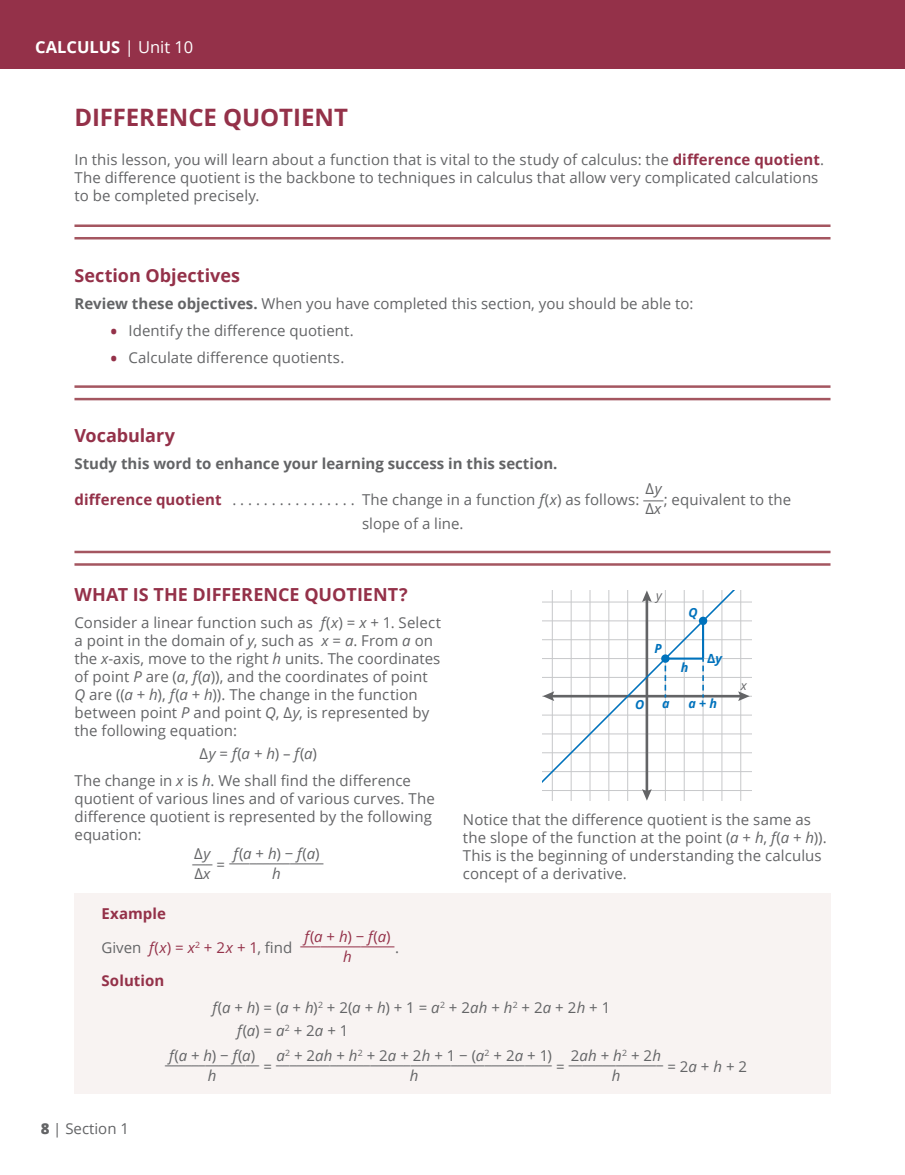
<style>
.page{position:relative;width:905px;height:1175px;background:#fff}
.page>*{position:absolute;margin:0;border:0;box-sizing:border-box;transform-origin:0 0}
.t1{font:700 24px "Open Sans";letter-spacing:-.005em;color:#943149}
.t2{font:700 18px "Open Sans";color:#943149}
.t3{font:700 16.5px "Open Sans";color:#fff}
.t4{font:15px/18px "Open Sans";letter-spacing:.005em;color:#636466}
.t5{font:700 15px "Open Sans";color:#636466}
.t6{font:700 15px "Open Sans";letter-spacing:.005em;color:#943149}
.t7{font:italic 15px/20.1px "Open Sans";color:#636466;text-align:center}
.t8{font:15px "Open Sans";color:#943149}
.t9{font:italic 15px/20.1px "Open Sans";color:#943149;text-align:center}
.t10{font:italic 700 12.6px "Open Sans";color:#0072bc}
.t11{font:italic 12.6px "Open Sans";color:#636466}
.t12{font:700 12.6px "Open Sans";color:#0072bc}
.s1{font-weight:400}
.s2{font-weight:700;color:#943149}
.s3{font-weight:700}
.s4{font-weight:700;font-size:18px;color:#943149}
.s5{font-weight:400;color:#636466}
.s6{font-style:italic}
.s7{font-style:normal}
.s8{font-style:italic;color:#943149}
.s9{color:#943149}
.s10{font-weight:800}
</style>
<div class="page">
<hr style="left:74px;top:385px;width:756px;height:3px;background:#a45660">
<hr style="left:74px;top:398px;width:756px;height:2px;background:#a45660">
<hr style="left:74px;top:224px;width:756px;height:3px;background:#a45660">
<hr style="left:74px;top:237px;width:756px;height:2px;background:#a45660">
<hr style="left:74px;top:550px;width:756px;height:3px;background:#a45660">
<hr style="left:74px;top:563px;width:756px;height:3px;background:#a45660">
<svg style="left:542px;top:590px;width:209px;height:210px"></svg>
<hr style="left:702px;top:621px;width:2px;height:37px;background:#0072bc">
<hr style="left:665px;top:657px;width:38px;height:2px;background:#0072bc">
<svg style="left:664px;top:663px;width:2px;height:34px"></svg>
<svg style="left:702px;top:658px;width:2px;height:39px"></svg>
<svg style="left:698px;top:616px;width:9px;height:9px"></svg>
<div style="left:661px;top:654px;width:8px;height:9px;background:#0072bc;border-radius:50%"></div>
<div style="left:74px;top:893px;width:756px;height:201px;background:#f8f3f2"></div>
<div style="left:0;top:0;width:904px;height:68px;background:#943149"></div>
<p class="t3" style="left:35px;top:35px;width:160px">CALCULUS <span class="s1">| Unit 10</span></p>
<h1 class="t1" style="left:74px;top:101px;width:275px">DIFFERENCE QUOTIENT</h1>
<p class="t4" style="left:74px;top:151px;width:751px">In this lesson, you will learn about a function that is vital to the study of calculus: the <span class="s2">difference quotient</span>.<br>The difference quotient is the backbone to techniques in calculus that allow very complicated calculations to be completed precisely.</p>
<p class="t2" style="left:74px;top:263px;width:167px">Section Objectives</p>
<p class="t4" style="left:74px;top:294px;width:620px"><span class="s3">Review these objectives.</span> When you have completed this section, you should be able to:</p>
<p class="t4" style="left:110px;top:321px;width:245px"><span class="s4">•</span> Identify the difference quotient.</p>
<p class="t4" style="left:110px;top:348px;width:235px"><span class="s4">•</span> Calculate difference quotients.</p>
<p class="t2" style="left:74px;top:423px;width:102px">Vocabulary</p>
<p class="t5" style="left:74px;top:453px;width:484px">Study this word to enhance your learning success in this section.</p>
<p class="t6" style="left:74px;top:489px;width:159px">difference quotient <span class="s5">................</span></p>
<p class="t4" style="left:362px;top:490px;width:279px">The change in a function <span class="s6">f</span>(<span class="s6">x</span>) as follows:</p>
<p class="t4" style="left:645px;top:479px;width:18px">∆<span class="s6">y</span></p>
<p class="t4" style="left:643px;top:485px;width:22px;line-height:15.6px">___ ∆<span class="s6">x</span></p>
<p class="t4" style="left:663px;top:490px;width:129px">; equivalent to the</p>
<p class="t4" style="left:362px;top:514px;width:103px">slope of a line.</p>
<p class="t2" style="left:74px;top:582px;width:334px">WHAT IS THE DIFFERENCE QUOTIENT?</p>
<p class="t4" style="left:74px;top:613px;width:368px">Consider a linear function such as <span class="s6">f</span>(<span class="s6">x</span>) = <span class="s6">x</span> + 1. Select a point in the domain of <span class="s6">y</span>, such as <span class="s6">x</span> = <span class="s6">a</span>. From <span class="s6">a</span> on the <span class="s6">x</span>-axis, move to the right <span class="s6">h</span> units. The coordinates of point <span class="s6">P</span> are (<span class="s6">a</span>, <span class="s6">f</span>(<span class="s6">a</span>)), and the coordinates of point <span class="s6">Q</span> are ((<span class="s6">a</span> + <span class="s6">h</span>), <span class="s6">f</span>(<span class="s6">a</span> + <span class="s6">h</span>)). The change in the function between point <span class="s6">P</span> and point <span class="s6">Q</span>, ∆<span class="s6">y</span>, is represented by the following equation:</p>
<p class="t4" style="left:74px;top:739px;width:338px;line-height:27px;text-indent:125px">∆<span class="s6">y</span> = <span class="s6">f</span>(<span class="s6">a</span> + <span class="s6">h</span>) – <span class="s6">f</span>(<span class="s6">a</span>)<br>The change in <span class="s6">x</span> is <span class="s6">h</span>. We shall find the difference</p>
<p class="t4" style="left:74px;top:789px;width:362px">quotient of various lines and of various curves. The</p>
<p class="t4" style="left:74px;top:807px;width:359px">difference quotient is represented by the following</p>
<p class="t4" style="left:74px;top:825px;width:69px">equation:</p>
<p class="t4" style="left:194px;top:844px;width:18px">∆<span class="s6">y</span></p>
<p class="t4" style="left:192px;top:849px;width:22px;line-height:15.6px">___ ∆<span class="s6">x</span></p>
<p class="t4" style="left:216px;top:855px;width:10px">=</p>
<p class="t4" style="left:229px;top:847px;width:96px">______________</p>
<p class="t7" style="left:233px;top:842px;width:87px">f<span class="s7">(</span>a <span class="s7">+</span> h<span class="s7">) −</span> f<span class="s7">(</span>a<span class="s7">) </span>h</p>
<p class="t6" style="left:101px;top:902px;width:66px">Example</p>
<p class="t4" style="left:101px;top:938px;width:192px">Given <span class="s8">f</span><span class="s9">(</span><span class="s8">x</span><span class="s9">) =</span> <span class="s8">x</span><sup>2</sup> <span class="s9">+ 2</span><span class="s8">x</span> <span class="s9">+ 1</span>, find</p>
<p class="t8" style="left:300px;top:929px;width:96px">______________</p>
<p class="t9" style="left:304px;top:926px;width:87px">f<span class="s7">(</span>a <span class="s7">+</span> h<span class="s7">) −</span> f<span class="s7">(</span>a<span class="s7">) </span>h</p>
<p class="t4" style="left:395px;top:938px;width:5px">.</p>
<p class="t6" style="left:101px;top:970px;width:64px">Solution</p>
<p class="t10" style="left:635px;top:696px;width:11px">O</p>
<p class="t11" style="left:656px;top:587px;width:7px">y</p>
<p class="t10" style="left:654px;top:639px;width:9px">P</p>
<p class="t10" style="left:688px;top:603px;width:11px">Q</p>
<p class="t10" style="left:680px;top:658px;width:9px">h</p>
<p class="t12" style="left:707px;top:649px;width:16px">Δ<span class="s6">y</span></p>
<p class="t10" style="left:662px;top:694px;width:9px">a</p>
<p class="t10" style="left:688px;top:694px;width:30px">a <span class="s7">+</span> h</p>
<p class="t11" style="left:740px;top:677px;width:8px">x</p>
<p class="t4" style="left:463px;top:810px;width:365px">Notice that the difference quotient is the same as the slope of the function at the point (<span class="s6">a</span> + <span class="s6">h</span>, <span class="s6">f</span>(<span class="s6">a</span> + <span class="s6">h</span>)).<br>This is the beginning of understanding the calculus concept of a derivative.</p>
<p class="t4" style="left:40px;top:1119px;width:90px"><span class="s10">8</span> | Section 1</p>
<p class="t4" style="left:237px;top:996px;width:374px;line-height:22.5px;text-indent:-25px"><span class="s6">f</span>(<span class="s6">a</span> + <span class="s6">h</span>) = (<span class="s6">a</span> + <span class="s6">h</span>)<sup>2</sup> + 2(<span class="s6">a</span> + <span class="s6">h</span>) + 1 = <span class="s6">a</span><sup>2</sup> + 2<span class="s6">ah</span> + <span class="s6">h</span><sup>2</sup> + 2<span class="s6">a</span> + 2<span class="s6">h</span> + 1 <span class="s6">f</span>(<span class="s6">a</span>) = <span class="s6">a</span><sup>2</sup> + 2<span class="s6">a</span> + 1</p>
<p class="t4" style="left:165px;top:1049px;width:96px">______________</p>
<p class="t7" style="left:169px;top:1044px;width:87px">f<span class="s7">(</span>a <span class="s7">+</span> h<span class="s7">) −</span> f<span class="s7">(</span>a<span class="s7">) </span>h</p>
<p class="t4" style="left:276px;top:1045px;width:277px"><span class="s6">a</span><sup>2</sup> + 2<span class="s6">ah</span> + <span class="s6">h</span><sup>2</sup> + 2<span class="s6">a</span> + 2<span class="s6">h</span> + 1 − (<span class="s6">a</span><sup>2</sup> + 2<span class="s6">a</span> + 1)</p>
<p class="t4" style="left:276px;top:1049px;width:277px">_________________________________________</p>
<p class="t7" style="left:410px;top:1064px;width:10px">h</p>
<p class="t4" style="left:571px;top:1045px;width:92px">2<span class="s6">ah</span> + <span class="s6">h</span><sup>2</sup> + 2<span class="s6">h</span></p>
<p class="t4" style="left:569px;top:1049px;width:96px">______________</p>
<p class="t7" style="left:611px;top:1064px;width:10px">h</p>
<p class="t4" style="left:667px;top:1056px;width:81px">= 2<span class="s6">a</span> + <span class="s6">h</span> + 2</p>
<p class="t4" style="left:556px;top:1056px;width:10px">=</p>
<p class="t4" style="left:263px;top:1056px;width:10px">=</p>
</div>
